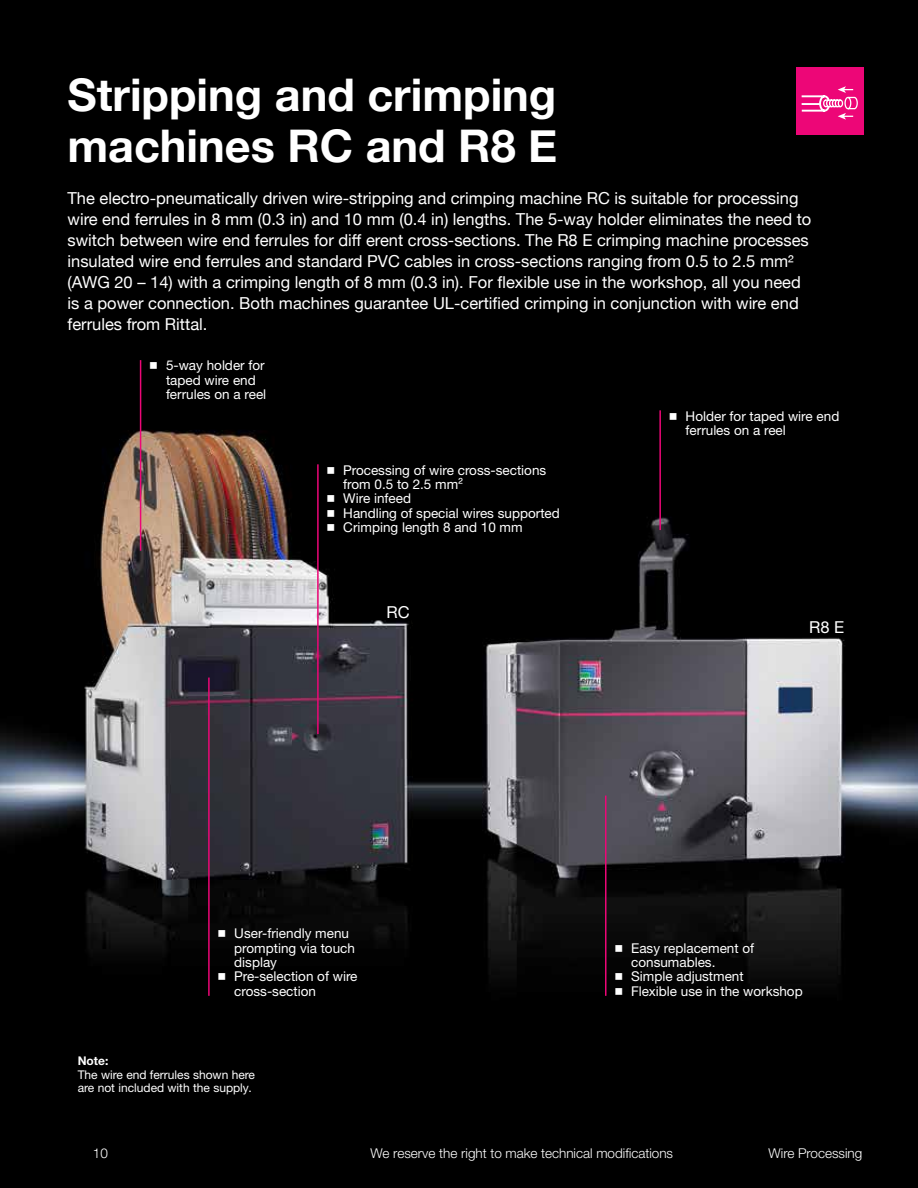
<style>
.page{position:relative;width:918px;height:1188px;background:#fff}
.page>*{position:absolute;margin:0;border:0;box-sizing:border-box;transform-origin:0 0}
.t1{font:700 45px/51px "Helvetica Neue";color:#fff}
.t2{font:16.5px/21px "Helvetica Neue";color:#fff}
.t3{font:16.5px "Neue Helvetica For Rittal";color:#fff}
.t4{font:13.5px/14.4px "Neue Helvetica For Rittal";color:#fff}
.t5{font:300 13.5px "Neue Helvetica For Rittal";color:#fff}
.t6{font:12px/13.5px "Neue Helvetica For Rittal";color:#fff}
.t7{font:700 12px "Neue Helvetica For Rittal";color:#fff}
.s1{font-weight:300}
</style>
<div class="page">
<img style="left:0;top:0;width:918px;height:1188px">
<div style="left:796px;top:68px;width:68px;height:67px;background:#ed0677"></div>
<svg style="left:801px;top:86px;width:57px;height:34px"></svg>
<hr style="left:208px;top:678px;width:2px;height:318px;background:#ed0677">
<hr style="left:317px;top:464px;width:2px;height:270px;background:#ed0677">
<hr style="left:659px;top:410px;width:2px;height:120px;background:#ed0677">
<hr style="left:140px;top:360px;width:1px;height:191px;background:#ed0677">
<hr style="left:605px;top:796px;width:2px;height:200px;background:#ed0677">
<h1 class="t1" style="left:68px;top:71px;width:491px">Stripping and crimping machines RC and R8 E</h1>
<p class="t2" style="left:68px;top:188px;width:745px">The electro-pneumatically driven wire-stripping and crimping machine RC is suitable for processing wire end ferrules in 8 mm (0.3 in) and 10 mm (0.4 in) lengths. The 5-way holder eliminates the need to switch between wire end ferrules for diff erent cross-sections. The R8 E crimping machine processes insulated wire end ferrules and standard PVC cables in cross-sections ranging from 0.5 to 2.5 mm² (AWG 20 – 14) with a crimping length of 8 mm (0.3 in). For flexible use in the workshop, all you need is a power connection. Both machines guarantee UL-certified crimping in conjunction with wire end ferrules from Rittal.</p>
<p class="t4" style="left:166px;top:358px;width:102px;text-indent:-16px"><span class="s1">◾</span> 5-way holder for taped wire end ferrules on a reel</p>
<p class="t4" style="left:327px;top:462px;width:221px"><span class="s1">◾</span> Processing of wire cross-sections</p>
<p class="t4" style="left:343px;top:477px;width:121px">from 0.5 to 2.5 mm²</p>
<p class="t4" style="left:327px;top:491px;width:85px"><span class="s1">◾</span> Wire infeed</p>
<p class="t4" style="left:327px;top:506px;width:234px"><span class="s1">◾</span> Handling of special wires supported</p>
<p class="t4" style="left:327px;top:520px;width:197px"><span class="s1">◾</span> Crimping length 8 and 10 mm</p>
<p class="t3" style="left:387px;top:602px;width:25px">RC</p>
<p class="t4" style="left:686px;top:408px;width:155px;text-indent:-16px"><span class="s1">◾</span> Holder for taped wire end ferrules on a reel</p>
<p class="t3" style="left:809px;top:617px;width:37px">R8 E</p>
<p class="t4" style="left:218px;top:926px;width:132px"><span class="s1">◾</span> User-friendly menu</p>
<p class="t4" style="left:234px;top:941px;width:122px">prompting via touch</p>
<p class="t4" style="left:234px;top:955px;width:44px">display</p>
<p class="t4" style="left:218px;top:969px;width:141px"><span class="s1">◾</span> Pre-selection of wire</p>
<p class="t4" style="left:234px;top:984px;width:83px">cross-section</p>
<p class="t7" style="left:78px;top:1054px;width:32px">Note:</p>
<p class="t6" style="left:78px;top:1068px;width:179px">The wire end ferrules shown here are not included with the supply.</p>
<p class="t4" style="left:615px;top:941px;width:141px"><span class="s1">◾</span> Easy replacement of</p>
<p class="t4" style="left:631px;top:955px;width:86px">consumables.</p>
<p class="t4" style="left:615px;top:969px;width:130px"><span class="s1">◾</span> Simple adjustment</p>
<p class="t4" style="left:615px;top:984px;width:189px"><span class="s1">◾</span> Flexible use in the workshop</p>
<p class="t5" style="left:93px;top:1145px;width:17px">10</p>
<p class="t5" style="left:371px;top:1145px;width:304px">We reserve the right to make technical modifications</p>
<p class="t5" style="left:769px;top:1145px;width:95px">Wire Processing</p>
</div>
